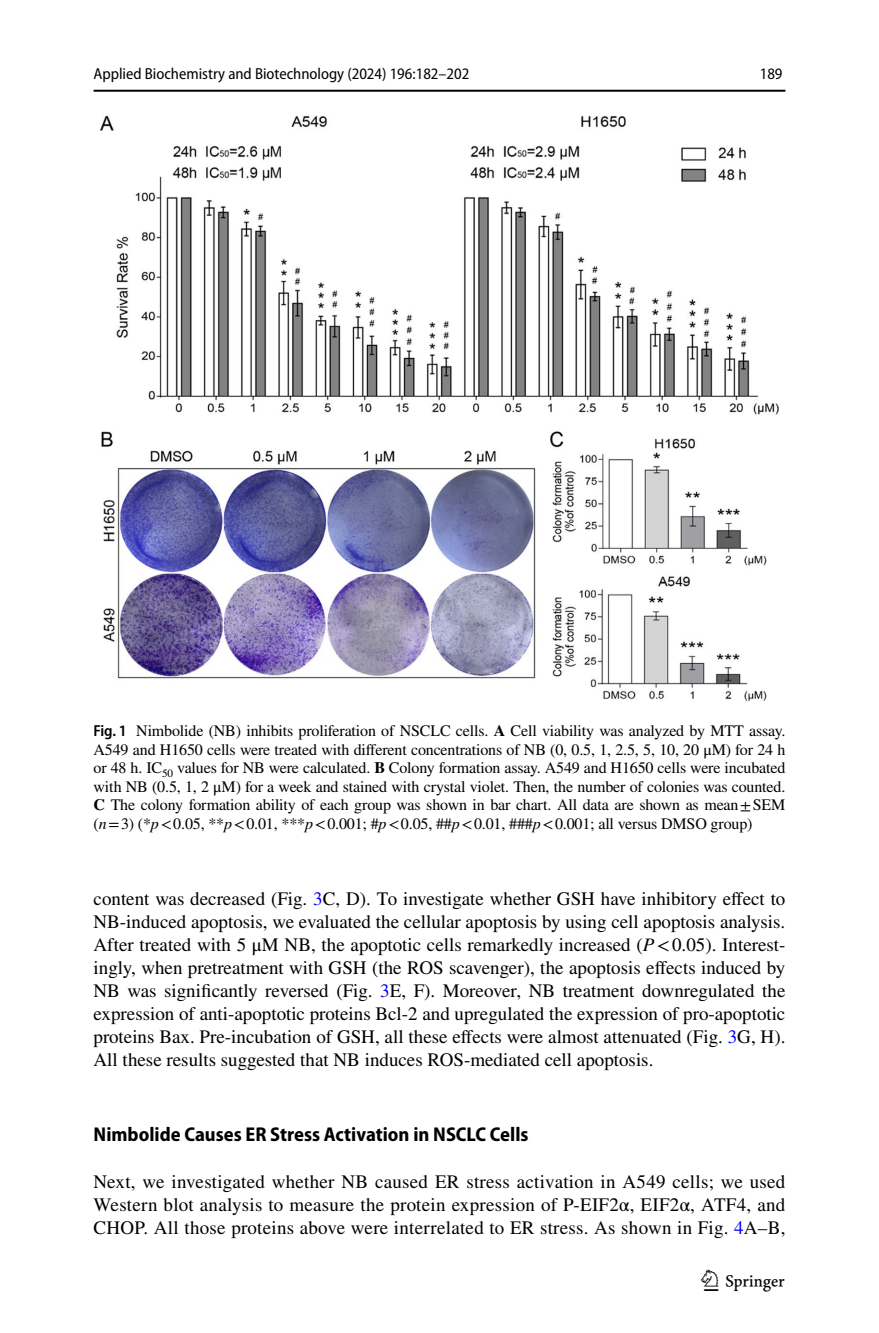
<style>
.page{position:relative;width:879px;height:1333px;background:#fff}
.page>*{position:absolute;margin:0;border:0;box-sizing:border-box;transform-origin:0 0}
.t1{font:30px "Springnew Regular 4";color:#000}
.t2{font:700 semi-condensed 20px "Myriad Pro";color:#000}
.t3{font:19px/23px "STIX";color:#000;text-align:justify}
.t4{font:16px/18.4px "STIX";letter-spacing:-.01em;color:#000;text-align:justify}
.t5{font:semi-condensed 16px "Myriad Pro";color:#000}
.s1{font-family:"Myriad Pro";font-weight:600;font-stretch:semi-condensed}
.s2{font-weight:700}
.s3{font-style:italic}
.s4{color:#00f}
</style>
<div class="page">
<hr style="left:94px;top:90px;width:691px;height:2px;background:#000">
<img style="left:100px;top:116px;width:679px;height:585px">
<p class="t5" style="left:94px;top:65px;width:377px">Applied Biochemistry and Biotechnology (2024) 196:182–202</p>
<p class="t5" style="left:760px;top:65px;width:24px">189</p>
<p class="t4" style="left:94px;top:722px;width:693px"><span class="s1">Fig. 1</span> Nimbolide (NB) inhibits proliferation of NSCLC cells. <span class="s2">A</span> Cell viability was analyzed by MTT assay.<br>A549 and H1650 cells were treated with different concentrations of NB (0, 0.5, 1, 2.5, 5, 10, 20 μM) for 24 h or 48 h. IC<sub>50</sub> values for NB were calculated. <span class="s2">B</span> Colony formation assay. A549 and H1650 cells were incubated with NB (0.5, 1, 2 μM) for a week and stained with crystal violet. Then, the number of colonies was counted.<br><span class="s2">C</span> The colony formation ability of each group was shown in bar chart. All data are shown as mean±SEM (<span class="s3">n</span>=3) (*<span class="s3">p</span>&lt;0.05, **<span class="s3">p</span>&lt;0.01, ***<span class="s3">p</span>&lt;0.001; #<span class="s3">p</span>&lt;0.05, ##<span class="s3">p</span>&lt;0.01, ###<span class="s3">p</span>&lt;0.001; all versus DMSO group)</p>
<p class="t3" style="left:94px;top:888px;width:693px">content was decreased (Fig. <span class="s4">3</span>C, D). To investigate whether GSH have inhibitory effect to NB-induced apoptosis, we evaluated the cellular apoptosis by using cell apoptosis analysis.<br>After treated with 5 μM NB, the apoptotic cells remarkedly increased (<span class="s3">P</span>&lt;0.05). Interest&shy;ingly, when pretreatment with GSH (the ROS scavenger), the apoptosis effects induced by NB was significantly reversed (Fig. <span class="s4">3</span>E, F). Moreover, NB treatment downregulated the expression of anti-apoptotic proteins Bcl-2 and upregulated the expression of pro-apoptotic proteins Bax. Pre-incubation of GSH, all these effects were almost attenuated (Fig. <span class="s4">3</span>G, H).<br>All these results suggested that NB induces ROS-mediated cell apoptosis.</p>
<p class="t2" style="left:94px;top:1122px;width:436px">Nimbolide Causes ER Stress Activation in NSCLC Cells</p>
<p class="t3" style="left:94px;top:1170px;width:693px">Next, we investigated whether NB caused ER stress activation in A549 cells; we used Western blot analysis to measure the protein expression of P-EIF2α, EIF2α, ATF4, and CHOP. All those proteins above were interrelated to ER stress. As shown in Fig. <span class="s4">4</span>A–B,</p>
<h1 class="t1" style="left:704px;top:1269px;width:83px">1 3</h1>
</div>
